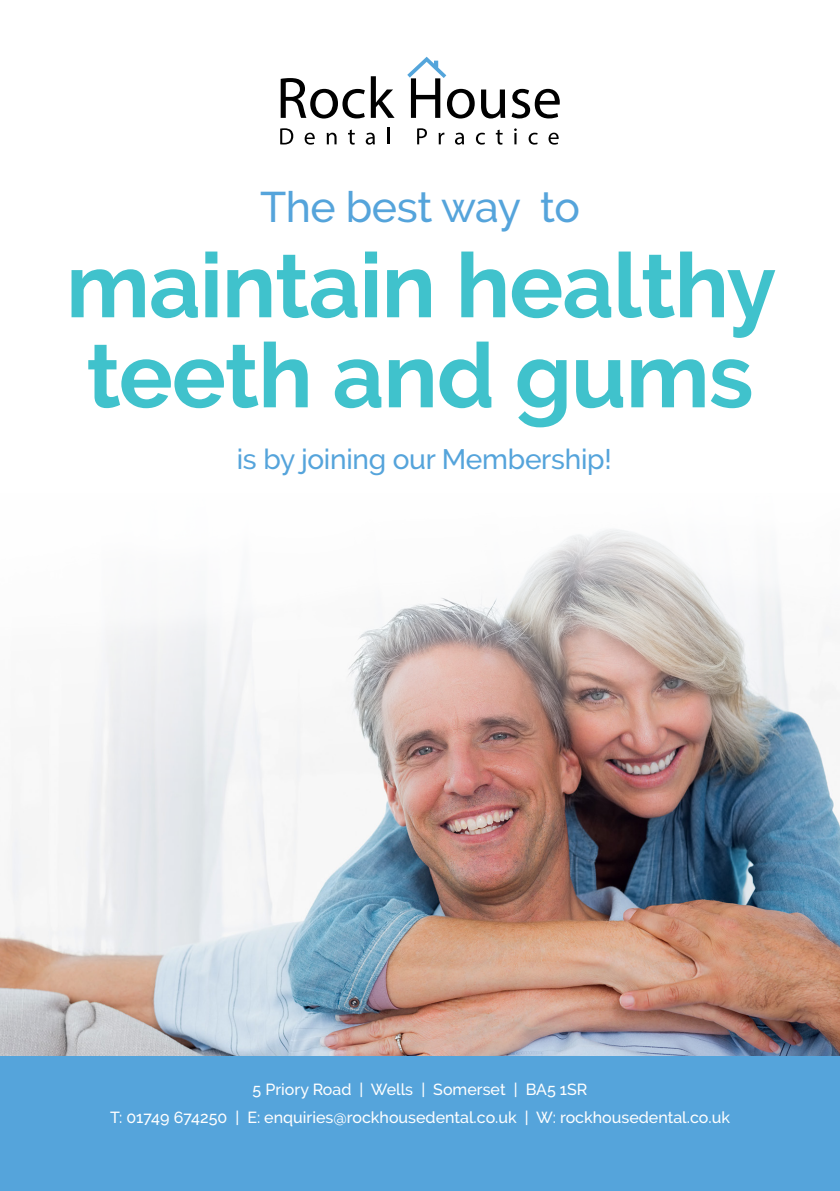
<style>
.page{position:relative;width:840px;height:1191px;background:#fff}
.page>*{position:absolute;margin:0;border:0;box-sizing:border-box;transform-origin:0 0}
.t1{font:700 90px/90px "Raleway";letter-spacing:-.01em;color:#40c2cc}
.t2{font:500 42.6px "Raleway";letter-spacing:-.01em;color:#55a4db}
.t3{font:500 28px "Raleway";letter-spacing:-.01em;color:#55a4db}
.t4{font:500 16px/28px "Raleway";color:#fff;text-align:center}
</style>
<div class="page">
<img style="left:0;top:529px;width:839px;height:527px">
<div style="left:0;top:1056px;width:839px;height:135px;background:#55a4db"></div>
<svg style="left:280px;top:78px;width:84px;height:40px"></svg>
<svg style="left:370px;top:76px;width:24px;height:42px"></svg>
<svg style="left:481px;top:89px;width:24px;height:29px"></svg>
<svg style="left:511px;top:89px;width:48px;height:29px"></svg>
<svg style="left:407px;top:57px;width:67px;height:61px"></svg>
<svg style="left:280px;top:128px;width:13px;height:16px"></svg>
<svg style="left:304px;top:133px;width:10px;height:12px"></svg>
<svg style="left:326px;top:133px;width:10px;height:11px"></svg>
<svg style="left:348px;top:130px;width:6px;height:15px"></svg>
<svg style="left:365px;top:133px;width:9px;height:12px"></svg>
<svg style="left:387px;top:128px;width:2px;height:16px"></svg>
<svg style="left:417px;top:128px;width:9px;height:16px"></svg>
<svg style="left:438px;top:133px;width:6px;height:11px"></svg>
<svg style="left:455px;top:133px;width:9px;height:12px"></svg>
<svg style="left:475px;top:133px;width:9px;height:12px"></svg>
<svg style="left:495px;top:130px;width:7px;height:15px"></svg>
<svg style="left:514px;top:128px;width:2px;height:16px"></svg>
<svg style="left:528px;top:133px;width:9px;height:12px"></svg>
<svg style="left:548px;top:133px;width:10px;height:12px"></svg>
<h2 class="t2" style="left:260px;top:182px;width:321px">The best way to</h2>
<h1 class="t1" style="left:66px;top:241px;width:711px">maintain healthy teeth and gums</h1>
<h3 class="t3" style="left:237px;top:442px;width:376px">is by joining our Membership!</h3>
<p class="t4" style="left:110px;top:1075px;width:621px">5 Priory Road | Wells | Somerset | BA5 1SR<br>T: 01749 674250 | E: enquiries@rockhousedental.co.uk | W: rockhousedental.co.uk</p>
</div>
